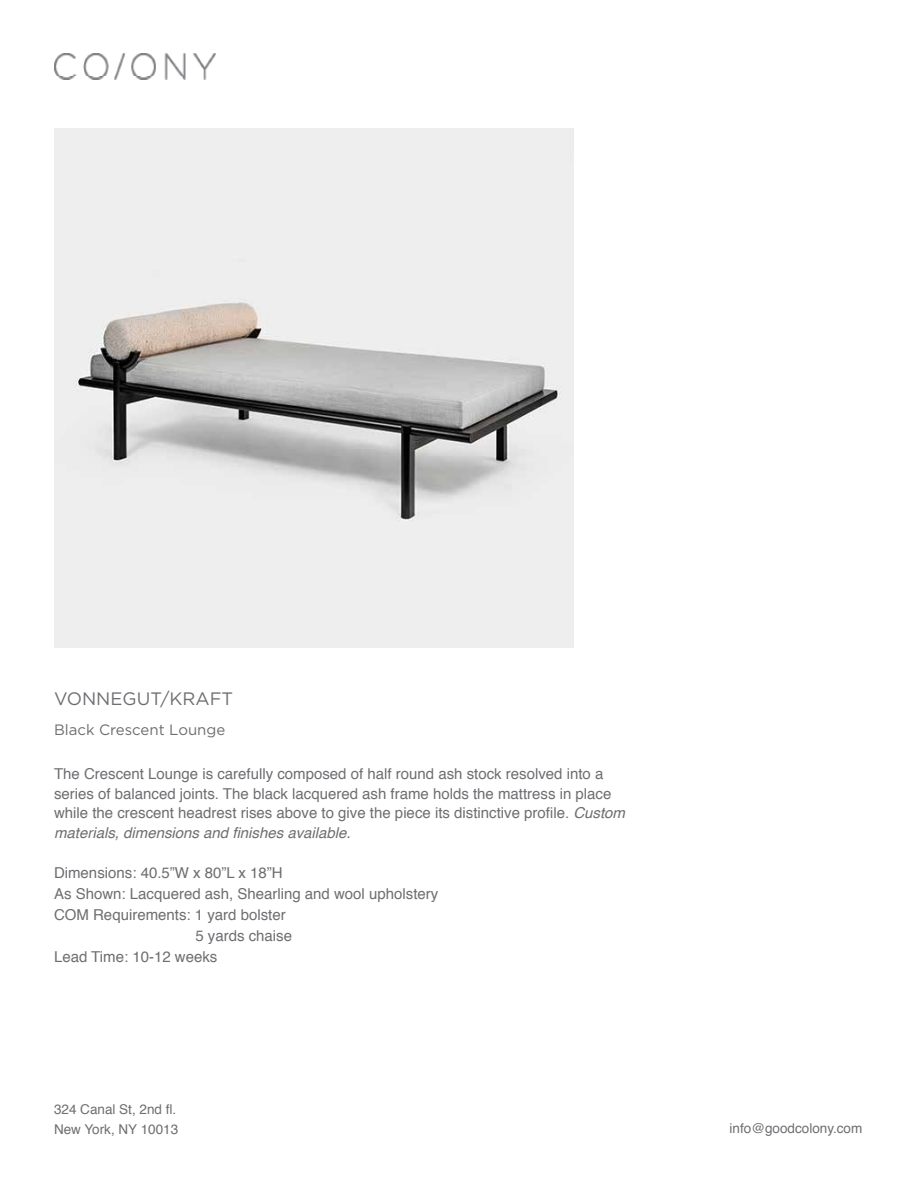
<style>
.page{position:relative;width:918px;height:1188px;background:#fff}
.page>*{position:absolute;margin:0;border:0;box-sizing:border-box;transform-origin:0 0}
.t1{font:18px "Gotham";color:#6d6e71}
.t2{font:15px/19.5px "Helvetica";color:#6d6e71}
.t3{font:15px "Gotham";color:#6d6e71}
.t4{font:13.5px/19.5px "Helvetica";color:#6d6e71}
.s1{font-style:italic}
</style>
<div class="page">
<img style="left:54px;top:54px;width:162px;height:25px">
<img style="left:54px;top:128px;width:520px;height:520px">
<p class="t1" style="left:54px;top:689px;width:181px">VONNEGUT/KRAFT</p>
<p class="t3" style="left:54px;top:722px;width:173px">Black Crescent Lounge</p>
<p class="t2" style="left:54px;top:765px;width:573px">The Crescent Lounge is carefully composed of half round ash stock resolved into a series of balanced joints. The black lacquered ash frame holds the mattress in place while the crescent headrest rises above to give the piece its distinctive profile. <span class="s1">Custom materials, dimensions and finishes available.</span></p>
<p class="t2" style="left:54px;top:864px;width:230px">Dimensions: 40.5”W x 80”L x 18”H</p>
<p class="t2" style="left:54px;top:885px;width:386px">As Shown: Lacquered ash, Shearling and wool upholstery</p>
<p class="t2" style="left:54px;top:906px;width:233px">COM Requirements: 1 yard bolster</p>
<p class="t2" style="left:195px;top:927px;width:98px">5 yards chaise</p>
<p class="t2" style="left:54px;top:948px;width:165px">Lead Time: 10-12 weeks</p>
<p class="t4" style="left:54px;top:1100px;width:126px">324 Canal St, 2nd fl.<br>New York, NY 10013</p>
<p class="t4" style="left:730px;top:1119px;width:134px">info@goodcolony.com</p>
</div>
